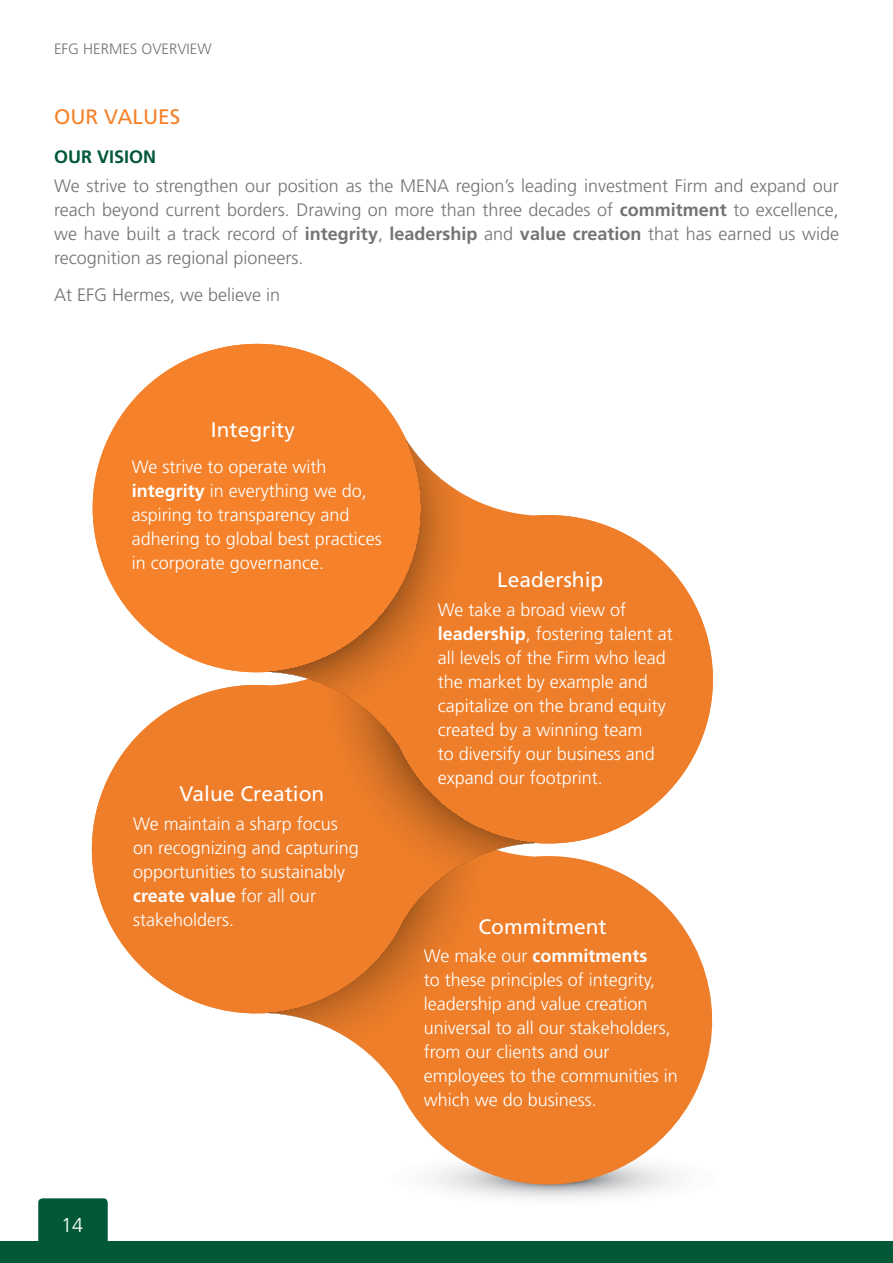
<style>
.page{position:relative;width:893px;height:1263px;background:#fff}
.page>*{position:absolute;margin:0;border:0;box-sizing:border-box;transform-origin:0 0}
.t1{font:21px "Frutiger LT Std";color:#fff}
.t2{font:21px "Frutiger LT Std";color:#f5822b}
.t3{font:300 19.95px "Frutiger LT Std";color:#fff}
.t4{font:300 18px/24px "Frutiger LT Std";color:#fff}
.t5{font:300 18px/24px "Frutiger LT Std";color:#717375;text-align:justify}
.t6{font:700 18px "Frutiger LT Std";color:#005837}
.t7{font:300 15px "Frutiger LT Std";color:#717375}
.s1{font-weight:700}
</style>
<div class="page">
<div style="left:0;top:1242px;width:893px;height:21px;background:#005837"></div>
<div style="left:38px;top:1198px;width:70px;height:44px;background:#005837"></div>
<div style="left:418px;top:1156px;width:272px;height:45px;background:#f8f8f9;border-radius:50%"></div>
<div style="left:436px;top:1159px;width:236px;height:39px;background:#f3f4f4;border-radius:50%"></div>
<div style="left:448px;top:1161px;width:212px;height:35px;background:#eeeeef;border-radius:50%"></div>
<div style="left:455px;top:1162px;width:199px;height:33px;background:#eaebec;border-radius:50%"></div>
<div style="left:460px;top:1163px;width:188px;height:31px;background:#e6e7e8;border-radius:50%"></div>
<div style="left:467px;top:1164px;width:174px;height:29px;background:#e2e3e4;border-radius:50%"></div>
<div style="left:472px;top:1165px;width:164px;height:27px;background:#dddedf;border-radius:50%"></div>
<div style="left:479px;top:1166px;width:150px;height:25px;background:#d5d7d8;border-radius:50%"></div>
<div style="left:485px;top:1167px;width:139px;height:23px;background:#cfd0d2;border-radius:50%"></div>
<div style="left:491px;top:1168px;width:126px;height:21px;background:#c6c8ca;border-radius:50%"></div>
<div style="left:497px;top:1169px;width:115px;height:19px;background:#bdbfc1;border-radius:50%"></div>
<div style="left:502px;top:1170px;width:104px;height:17px;background:#b3b5b8;border-radius:50%"></div>
<div style="left:503px;top:1170px;width:102px;height:17px;background:#b0b2b4;border-radius:50%"></div>
<svg style="left:92px;top:343px;width:315px;height:330px;fill:#f5822b"></svg>
<svg style="left:535px;top:515px;width:178px;height:329px;fill:#ef7e2a"></svg>
<svg style="left:91px;top:685px;width:177px;height:329px;fill:#ef7e2a"></svg>
<svg style="left:392px;top:865px;width:321px;height:321px;fill:#ef7e2a"></svg>
<svg style="left:268px;top:440px;width:267px;height:629px;background:#ea8437"></svg>
<p class="t7" style="left:54px;top:40px;width:159px">EFG HERMES OVERVIEW</p>
<p class="t2" style="left:54px;top:105px;width:128px">OUR VALUES</p>
<p class="t6" style="left:54px;top:147px;width:104px">OUR VISION</p>
<p class="t5" style="left:54px;top:174px;width:786px">We strive to strengthen our position as the MENA region’s leading investment Firm and expand our reach beyond current borders. Drawing on more than three decades of <span class="s1">commitment</span> to excellence, we have built a track record of <span class="s1">integrity</span>, <span class="s1">leadership</span> and <span class="s1">value creation</span> that has earned us wide recognition as regional pioneers.</p>
<p class="t5" style="left:54px;top:283px;width:228px">At EFG Hermes, we believe in</p>
<p class="t3" style="left:61px;top:1213px;width:24px">14</p>
<p class="t1" style="left:211px;top:417px;width:86px">Integrity</p>
<p class="t4" style="left:132px;top:455px;width:252px">We strive to operate with <span class="s1">integrity</span> in everything we do, aspiring to transparency and adhering to global best practices in corporate governance.</p>
<p class="t1" style="left:180px;top:782px;width:146px">Value Creation</p>
<p class="t4" style="left:133px;top:812px;width:227px">We maintain a sharp focus on recognizing and capturing opportunities to sustainably <span class="s1">create value</span> for all our stakeholders.</p>
<p class="t1" style="left:497px;top:567px;width:108px">Leadership</p>
<p class="t4" style="left:438px;top:598px;width:237px">We take a broad view of <span class="s1">leadership</span>, fostering talent at all levels of the Firm who lead the market by example and capitalize on the brand equity created by a winning team<br>to diversify our business and expand our footprint.</p>
<p class="t1" style="left:478px;top:914px;width:130px">Commitment</p>
<p class="t4" style="left:424px;top:944px;width:256px">We make our <span class="s1">commitments<br></span>to these principles of integrity, leadership and value creation universal to all our stakeholders, from our clients and our employees to the communities in which we do business.</p>
</div>
